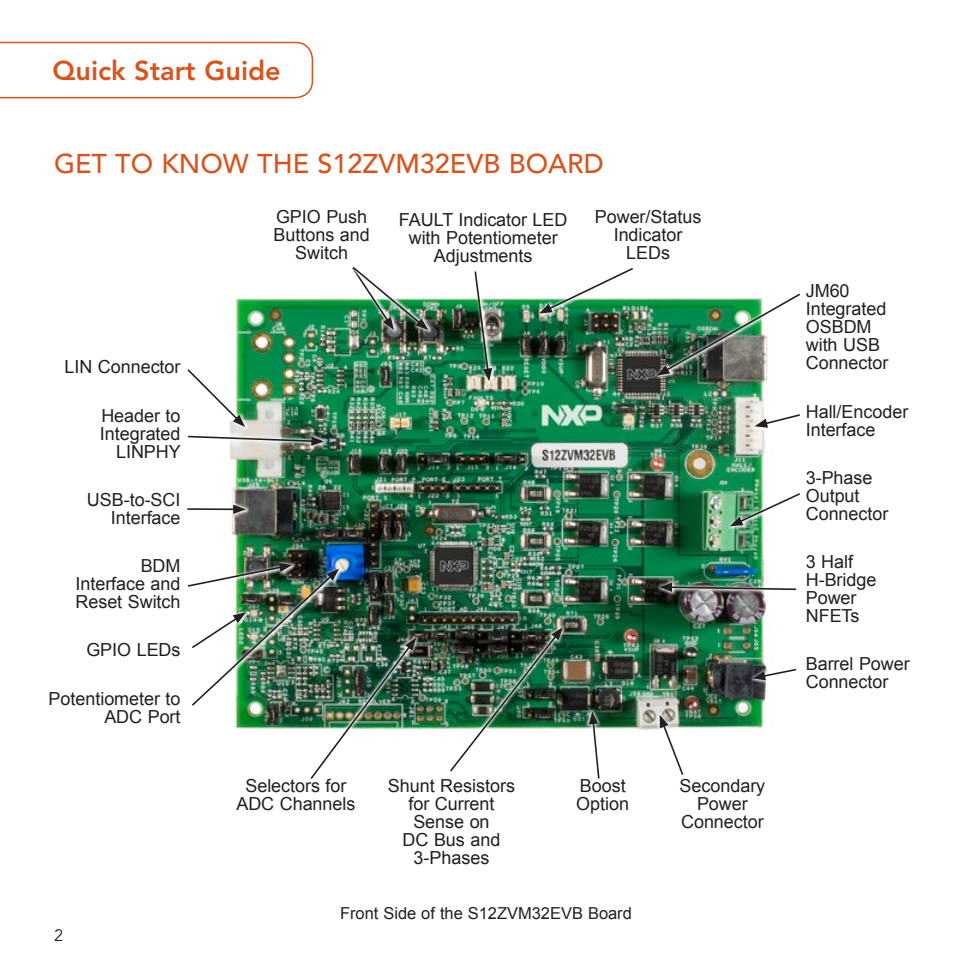
<style>
.page{position:relative;width:972px;height:972px;background:#fff}
.page>*{position:absolute;margin:0;border:0;box-sizing:border-box;transform-origin:0 0}
._03-Page-Titles-CAPS{font:500 27px "Avenir LT Std";color:#d9531c}
.t1{font:800 27px "Avenir LT Std";color:#d9531c}
._13_Board_Callouts{font:18px/18px "Arial";color:#231f20;text-align:center}
._12-NXP-FigureCaptio{font:16.5px "Arial";color:#231f20}
.footer-page{font:16.5px "Avenir LT Std";color:#231f20}
</style>
<div class="page">
<svg style="left:0;top:41px;width:314px;height:58px"></svg>
<img style="left:231px;top:297px;width:535px;height:433px">
<svg style="left:654px;top:709px;width:33px;height:66px"></svg>
<img style="left:187px;top:366px;width:141px;height:103px">
<svg style="left:749px;top:657px;width:48px;height:33px"></svg>
<img style="left:655px;top:557px;width:142px;height:64px">
<img style="left:726px;top:477px;width:74px;height:66px">
<img style="left:653px;top:293px;width:147px;height:146px">
<img style="left:187px;top:492px;width:426px;height:287px">
<img style="left:449px;top:271px;width:66px;height:114px">
<img style="left:536px;top:268px;width:101px;height:66px">
<img style="left:338px;top:267px;width:103px;height:67px">
<h1 class="t1" style="left:53px;top:54px;width:230px">Quick Start Guide</h1>
<p class="_03-Page-Titles-CAPS" style="left:54px;top:148px;width:551px">GET TO KNOW THE S12ZVM32EVB BOARD</p>
<p class="_13_Board_Callouts" style="left:64px;top:358px;width:118px">LIN Connector</p>
<p class="_13_Board_Callouts" style="left:100px;top:407px;width:83px;text-align:right">Header to<br>Integrated<br>LINPHY</p>
<p class="_13_Board_Callouts" style="left:87px;top:491px;width:95px;text-align:right">USB-to-SCI<br>Interface</p>
<p class="_13_Board_Callouts" style="left:75px;top:557px;width:107px;text-align:justify;text-indent:65px">BDM Interface and Reset Switch</p>
<p class="_13_Board_Callouts" style="left:86px;top:641px;width:96px">GPIO LEDs</p>
<p class="_13_Board_Callouts" style="left:49px;top:690px;width:134px;text-align:right">Potentiometer to<br>ADC Port</p>
<p class="footer-page" style="left:54px;top:926px;width:11px">2</p>
<p class="_13_Board_Callouts" style="left:274px;top:207px;width:98px">GPIO Push<br>Buttons and<br>Switch</p>
<p class="_13_Board_Callouts" style="left:595px;top:207px;width:108px">Power/Status<br>Indicator<br>LEDs</p>
<p class="_13_Board_Callouts" style="left:399px;top:210px;width:170px">FAULT Indicator LED with Potentiometer<br>Adjustments</p>
<p class="_13_Board_Callouts" style="left:236px;top:776px;width:121px">Selectors for<br>ADC Channels</p>
<p class="_13_Board_Callouts" style="left:388px;top:776px;width:129px">Shunt Resistors for Current<br>Sense on<br>DC Bus and<br>3-Phases</p>
<p class="_13_Board_Callouts" style="left:576px;top:776px;width:54px;text-align:left">Boost<br>Option</p>
<p class="_13_Board_Callouts" style="left:680px;top:776px;width:87px">Secondary<br>Power<br>Connector</p>
<p class="_12-NXP-FigureCaptio" style="left:340px;top:903px;width:293px">Front Side of the S12ZVM32EVB Board</p>
<p class="_13_Board_Callouts" style="left:806px;top:282px;width:84px;text-align:left">JM60<br>Integrated<br>OSBDM with USB<br>Connector</p>
<p class="_13_Board_Callouts" style="left:806px;top:402px;width:104px;text-align:left">Hall/Encoder<br>Interface</p>
<p class="_13_Board_Callouts" style="left:806px;top:469px;width:84px;text-align:left">3-Phase<br>Output<br>Connector</p>
<p class="_13_Board_Callouts" style="left:806px;top:553px;width:72px;text-align:left">3 Half<br>H-Bridge<br>Power<br>NFETs</p>
<p class="_13_Board_Callouts" style="left:806px;top:655px;width:106px;text-align:left">Barrel Power<br>Connector</p>
</div>
